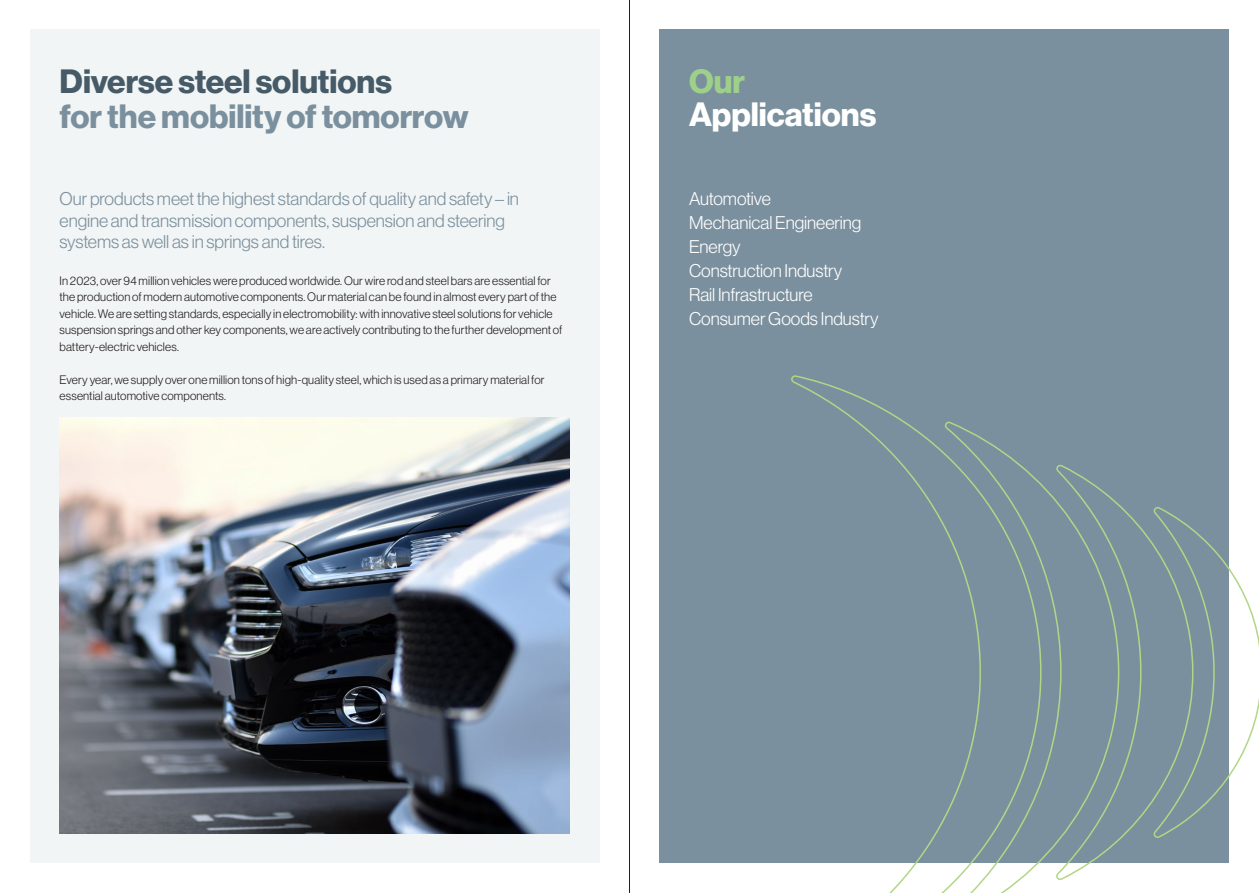
<style>
.page{position:relative;width:1259px;height:893px;background:#fff}
.page>*{position:absolute;margin:0;border:0;box-sizing:border-box;transform-origin:0 0}
.t1{font:33px/34.5px "N Haas Grotesk DS Pro 75 Bd";color:#7b909e}
.t2{font:33px/33px "N Haas Grotesk DS Pro 75 Bd";color:#fff}
.t3{font:18px/21.6px "N Haas Grotesk DS Pro 45 Lt";color:#7b909e}
.t4{font:18px/24px "N Haas Grotesk DS Pro 45 Lt";color:#fff}
.t5{font:12px/16.5px "N Haas Grotesk DS Pro 45 Lt";letter-spacing:.01em;color:#231f20}
.s1{color:#465b67}
.s2{color:#9fd08a}
</style>
<div class="page">
<div style="left:659px;top:30px;width:570px;height:833px;background:#7b909e"></div>
<div style="left:30px;top:30px;width:570px;height:833px;background:#f2f5f5"></div>
<hr style="left:629px;top:0;width:1px;height:893px;background:#231f20">
<svg style="left:791px;top:375px;width:468px;height:518px"></svg>
<img style="left:60px;top:417px;width:510px;height:416px">
<p class="t1" style="left:60px;top:65px;width:410px"><span class="s1">Diverse steel solutions<br></span>for the mobility of tomorrow</p>
<p class="t2" style="left:689px;top:66px;width:189px"><span class="s2">Our<br></span>Applications</p>
<p class="t3" style="left:60px;top:188px;width:461px">Our products meet the highest standards of quality and safety – in engine and transmission components, suspension and steering systems as well as in springs and tires.</p>
<p class="t5" style="left:60px;top:272px;width:504px">In 2023, over 94 million vehicles were produced worldwide. Our wire rod and steel bars are essential for the production of modern automotive components. Our material can be found in almost every part of the vehicle. We are setting standards, especially in electromobility: with innovative steel solutions for vehicle suspension springs and other key components, we are actively contributing to the further development of battery-electric vehicles.</p>
<p class="t5" style="left:60px;top:371px;width:486px">Every year, we supply over one million tons of high-quality steel, which is used as a primary material for essential automotive components.</p>
<p class="t4" style="left:689px;top:187px;width:83px">Automotive</p>
<p class="t4" style="left:689px;top:211px;width:174px">Mechanical Engineering</p>
<p class="t4" style="left:689px;top:235px;width:53px">Energy</p>
<p class="t4" style="left:689px;top:259px;width:155px">Construction Industry</p>
<p class="t4" style="left:689px;top:283px;width:191px">Rail Infrastructure<br>Consumer Goods Industry</p>
</div>
